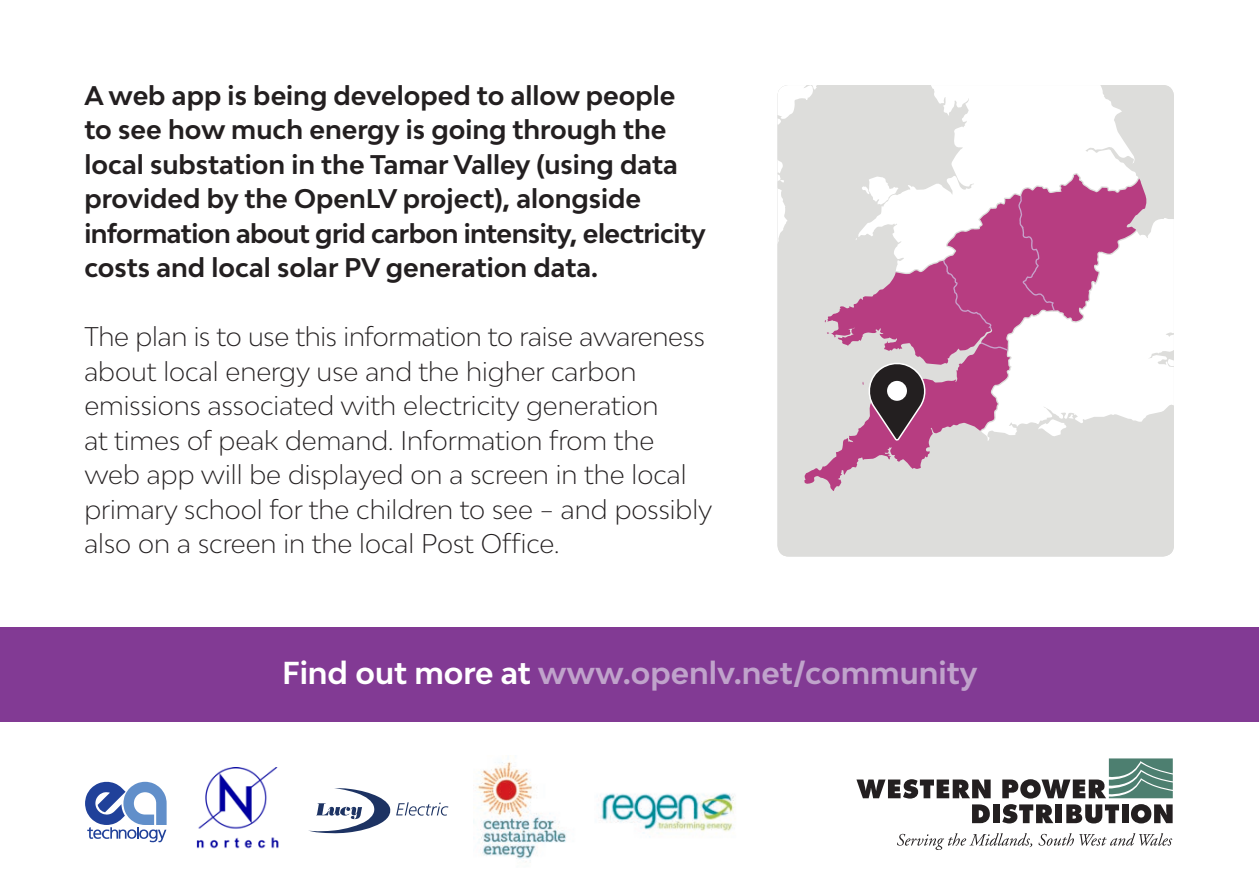
<style>
.page{position:relative;width:1259px;height:893px;background:#fff}
.page>*{position:absolute;margin:0;border:0;box-sizing:border-box;transform-origin:0 0}
.t1{font:700 30px "Bw Modelica";color:#c0a3cb}
.t2{font:300 25.5px/34.5px "Bw Modelica";color:#231f20}
.t3{font:700 25.5px/34.5px "Bw Modelica";color:#231f20}
.s1{color:#fff}
</style>
<div class="page">
<div style="left:0;top:627px;width:1259px;height:95px;background:#823a94"></div>
<div style="left:777px;top:85px;width:397px;height:471px;background:#dddddb"></div>
<div style="left:777px;top:273px;width:27px;height:87px;background:#dddddb"></div>
<svg style="left:777px;top:85px;width:361px;height:188px;fill:#dddddb"></svg>
<svg style="left:804px;top:174px;width:342px;height:317px;background:#dac2ce"></svg>
<svg style="left:943px;top:195px;width:231px;height:246px"></svg>
<svg style="left:862px;top:358px;width:66px;height:86px;background:#825b70"></svg>
<div style="left:887px;top:381px;width:20px;height:20px;background:#fff;border-radius:50%"></div>
<svg style="left:85px;top:782px;width:82px;height:60px"></svg>
<img style="left:196px;top:768px;width:83px;height:81px">
<svg style="left:308px;top:788px;width:140px;height:46px"></svg>
<img style="left:473px;top:762px;width:94px;height:100px">
<img style="left:597px;top:793px;width:138px;height:44px">
<svg style="left:856px;top:779px;width:134px;height:44px"></svg>
<div style="left:993px;top:804px;width:7px;height:19px;background:#231f20"></div>
<svg style="left:897px;top:833px;width:135px;height:17px"></svg>
<svg style="left:1038px;top:833px;width:134px;height:13px"></svg>
<svg style="left:1002px;top:758px;width:170px;height:65px"></svg>
<p class="t3" style="left:84px;top:78px;width:623px">A web app is being developed to allow people to see how much energy is going through the local substation in the Tamar Valley (using data provided by the OpenLV project), alongside information about grid carbon intensity, electricity costs and local solar PV generation data.</p>
<p class="t2" style="left:84px;top:319px;width:629px">The plan is to use this information to raise awareness about local energy use and the higher carbon emissions associated with electricity generation<br>at times of peak demand. Information from the web app will be displayed on a screen in the local primary school for the children to see – and possibly also on a screen in the local Post Office.</p>
<p class="t1" style="left:282px;top:653px;width:697px"><span class="s1">Find out more at</span> www.openlv.net/community</p>
</div>
